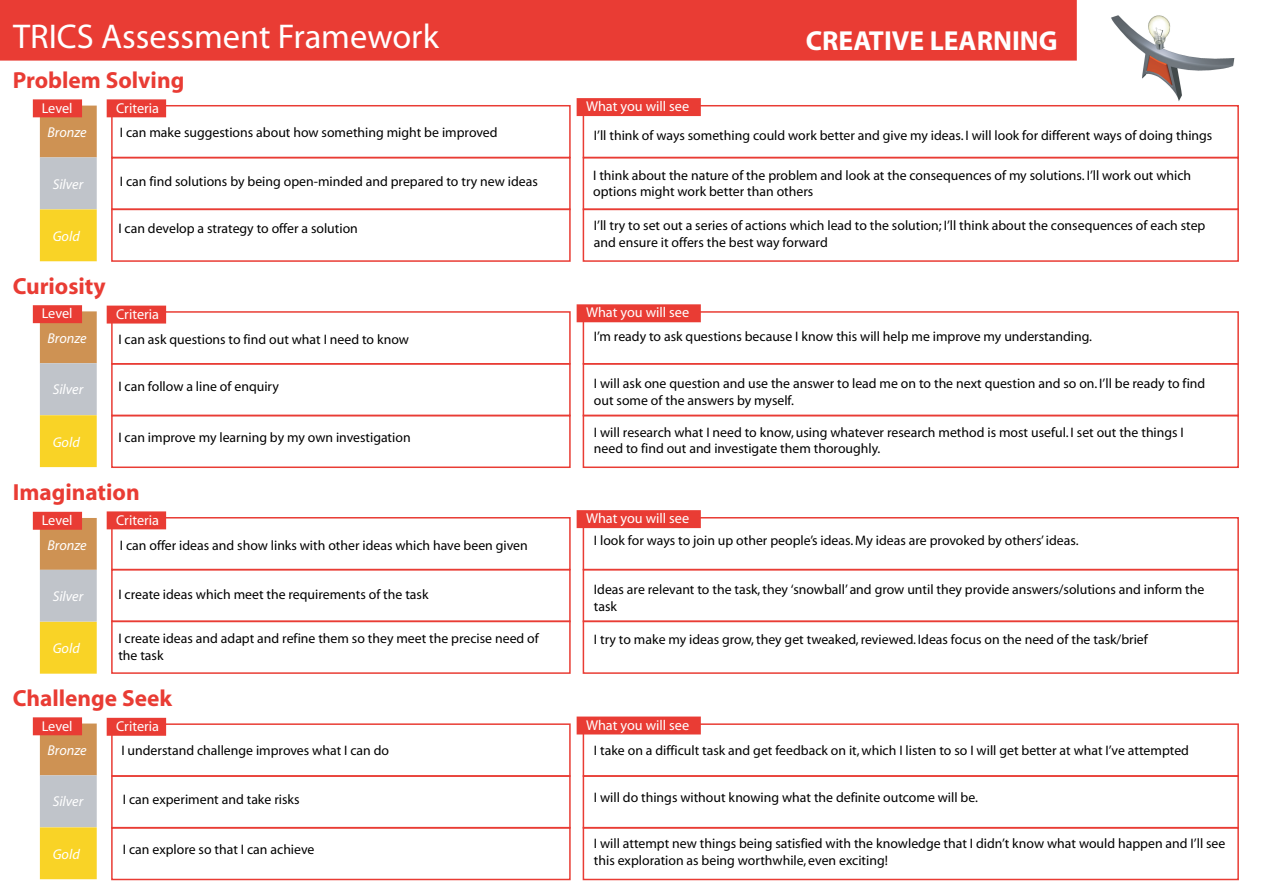
<style>
.page{position:relative;width:1263px;height:893px;background:#fff}
.page>*{position:absolute;margin:0;border:0;box-sizing:border-box;transform-origin:0 0}
.t1{font:34.5px "Myriad";color:#fff}
.t2{font:700 27.6px "Myriad";color:#fff}
.t3{font:700 23.4px "Myriad";color:#e93c34}
.t4{font:14.25px "Myriad";color:#fff}
.t5{font:italic 14.25px "Myriad";color:#fff}
.t6{font:13.8px/16.5px "Myriad";color:#000}
</style>
<div class="page">
<img style="left:1111px;top:15px;width:124px;height:86px">
<div style="left:583px;top:105px;width:656px;height:53px;border:2px solid #e93c34"></div>
<div style="left:583px;top:157px;width:656px;height:53px;border:2px solid #e93c34"></div>
<div style="left:583px;top:208px;width:656px;height:54px;border:2px solid #e93c34"></div>
<div style="left:111px;top:105px;width:460px;height:53px;border:2px solid #e93c34"></div>
<div style="left:111px;top:157px;width:460px;height:53px;border:2px solid #e93c34"></div>
<div style="left:111px;top:208px;width:460px;height:54px;border:2px solid #e93c34"></div>
<div style="left:107px;top:99px;width:59px;height:18px;background:#e93c34"></div>
<div style="left:577px;top:98px;width:124px;height:18px;background:#e93c34"></div>
<div style="left:40px;top:106px;width:57px;height:51px;background:#ce9253"></div>
<div style="left:33px;top:99px;width:49px;height:18px;background:#e93c34"></div>
<div style="left:40px;top:157px;width:57px;height:52px;background:#c0c4ca"></div>
<div style="left:40px;top:209px;width:57px;height:52px;background:#f9d326"></div>
<div style="left:583px;top:311px;width:656px;height:54px;border:2px solid #e93c34"></div>
<div style="left:583px;top:363px;width:656px;height:53px;border:2px solid #e93c34"></div>
<div style="left:583px;top:415px;width:656px;height:53px;border:2px solid #e93c34"></div>
<div style="left:111px;top:311px;width:460px;height:54px;border:2px solid #e93c34"></div>
<div style="left:111px;top:363px;width:460px;height:53px;border:2px solid #e93c34"></div>
<div style="left:111px;top:415px;width:460px;height:53px;border:2px solid #e93c34"></div>
<div style="left:107px;top:306px;width:59px;height:18px;background:#e93c34"></div>
<div style="left:577px;top:304px;width:124px;height:18px;background:#e93c34"></div>
<div style="left:40px;top:311px;width:57px;height:52px;background:#ce9253"></div>
<div style="left:33px;top:305px;width:49px;height:18px;background:#e93c34"></div>
<div style="left:40px;top:363px;width:57px;height:52px;background:#c0c4ca"></div>
<div style="left:40px;top:415px;width:57px;height:52px;background:#f9d326"></div>
<div style="left:583px;top:517px;width:656px;height:53px;border:2px solid #e93c34"></div>
<div style="left:583px;top:569px;width:656px;height:53px;border:2px solid #e93c34"></div>
<div style="left:583px;top:620px;width:656px;height:54px;border:2px solid #e93c34"></div>
<div style="left:111px;top:517px;width:460px;height:53px;border:2px solid #e93c34"></div>
<div style="left:111px;top:569px;width:460px;height:53px;border:2px solid #e93c34"></div>
<div style="left:111px;top:620px;width:460px;height:54px;border:2px solid #e93c34"></div>
<div style="left:107px;top:511px;width:59px;height:18px;background:#e93c34"></div>
<div style="left:577px;top:510px;width:124px;height:18px;background:#e93c34"></div>
<div style="left:40px;top:518px;width:57px;height:52px;background:#ce9253"></div>
<div style="left:33px;top:512px;width:49px;height:18px;background:#e93c34"></div>
<div style="left:40px;top:570px;width:57px;height:52px;background:#c0c4ca"></div>
<div style="left:40px;top:622px;width:57px;height:52px;background:#f9d326"></div>
<div style="left:583px;top:723px;width:656px;height:54px;border:2px solid #e93c34"></div>
<div style="left:583px;top:775px;width:656px;height:54px;border:2px solid #e93c34"></div>
<div style="left:583px;top:827px;width:656px;height:53px;border:2px solid #e93c34"></div>
<div style="left:111px;top:723px;width:460px;height:54px;border:2px solid #e93c34"></div>
<div style="left:111px;top:775px;width:460px;height:54px;border:2px solid #e93c34"></div>
<div style="left:111px;top:827px;width:460px;height:53px;border:2px solid #e93c34"></div>
<div style="left:107px;top:718px;width:59px;height:18px;background:#e93c34"></div>
<div style="left:577px;top:716px;width:124px;height:18px;background:#e93c34"></div>
<div style="left:40px;top:723px;width:57px;height:52px;background:#ce9253"></div>
<div style="left:33px;top:717px;width:49px;height:18px;background:#e93c34"></div>
<div style="left:40px;top:775px;width:57px;height:52px;background:#c0c4ca"></div>
<div style="left:40px;top:827px;width:57px;height:52px;background:#f9d326"></div>
<div style="left:0;top:0;width:1077px;height:61px;background:#e93c34"></div>
<p class="t1" style="left:13px;top:20px;width:427px">TRICS Assessment Framework</p>
<p class="t2" style="left:806px;top:27px;width:253px">CREATIVE LEARNING</p>
<p class="t3" style="left:13px;top:68px;width:173px">Problem Solving</p>
<p class="t4" style="left:116px;top:101px;width:45px">Criteria</p>
<p class="t4" style="left:586px;top:99px;width:105px">What you will see</p>
<p class="t5" style="left:47px;top:125px;width:41px">Bronze</p>
<p class="t4" style="left:42px;top:101px;width:32px">Level</p>
<p class="t6" style="left:120px;top:125px;width:379px">I can make suggestions about how something might be improved</p>
<p class="t6" style="left:594px;top:128px;width:620px">I’ll think of ways something could work better and give my ideas. I will look for different ways of doing things</p>
<p class="t6" style="left:120px;top:174px;width:420px">I can find solutions by being open-minded and prepared to try new ideas</p>
<p class="t6" style="left:593px;top:167px;width:599px">I think about the nature of the problem and look at the consequences of my solutions. I’ll work out which options might work better than others</p>
<p class="t6" style="left:118px;top:221px;width:241px">I can develop a strategy to offer a solution</p>
<p class="t6" style="left:594px;top:218px;width:613px">I’ll try to set out a series of actions which lead to the solution; I’ll think about the consequences of each step and ensure it offers the best way forward</p>
<p class="t5" style="left:53px;top:177px;width:32px">Silver</p>
<p class="t5" style="left:53px;top:229px;width:29px">Gold</p>
<p class="t3" style="left:13px;top:274px;width:95px">Curiosity</p>
<p class="t4" style="left:42px;top:307px;width:32px">Level</p>
<p class="t4" style="left:116px;top:307px;width:45px">Criteria</p>
<p class="t4" style="left:586px;top:306px;width:105px">What you will see</p>
<p class="t6" style="left:118px;top:331px;width:292px">I can ask questions to find out what I need to know</p>
<p class="t6" style="left:594px;top:329px;width:500px">I’m ready to ask questions because I know this will help me improve my understanding.</p>
<p class="t6" style="left:118px;top:379px;width:162px">I can follow a line of enquiry</p>
<p class="t6" style="left:594px;top:376px;width:613px">I will ask one question and use the answer to lead me on to the next question and so on. I’ll be ready to find out some of the answers by myself.</p>
<p class="t6" style="left:118px;top:429px;width:294px">I can improve my learning by my own investigation</p>
<p class="t6" style="left:594px;top:424px;width:591px">I will research what I need to know, using whatever research method is most useful. I set out the things I need to find out and investigate them thoroughly.</p>
<p class="t5" style="left:48px;top:331px;width:41px">Bronze</p>
<p class="t5" style="left:53px;top:382px;width:32px">Silver</p>
<p class="t5" style="left:53px;top:435px;width:29px">Gold</p>
<p class="t3" style="left:13px;top:480px;width:128px">Imagination</p>
<p class="t4" style="left:116px;top:513px;width:45px">Criteria</p>
<p class="t4" style="left:586px;top:511px;width:105px">What you will see</p>
<p class="t4" style="left:42px;top:513px;width:32px">Level</p>
<p class="t6" style="left:594px;top:533px;width:486px">I look for ways to join up other people’s ideas. My ideas are provoked by others’ ideas.</p>
<p class="t6" style="left:120px;top:537px;width:409px">I can offer ideas and show links with other ideas which have been given</p>
<p class="t6" style="left:118px;top:587px;width:312px">I create ideas which meet the requirements of the task</p>
<p class="t6" style="left:594px;top:582px;width:612px">Ideas are relevant to the task, they ‘snowball’ and grow until they provide answers/solutions and inform the task</p>
<p class="t6" style="left:118px;top:631px;width:422px">I create ideas and adapt and refine them so they meet the precise need of the task</p>
<p class="t6" style="left:594px;top:632px;width:555px">I try to make my ideas grow, they get tweaked, reviewed. Ideas focus on the need of the task/brief</p>
<p class="t5" style="left:48px;top:538px;width:41px">Bronze</p>
<p class="t5" style="left:53px;top:589px;width:32px">Silver</p>
<p class="t5" style="left:53px;top:641px;width:29px">Gold</p>
<p class="t3" style="left:13px;top:686px;width:161px">Challenge Seek</p>
<p class="t4" style="left:116px;top:719px;width:45px">Criteria</p>
<p class="t4" style="left:586px;top:718px;width:105px">What you will see</p>
<p class="t4" style="left:42px;top:719px;width:32px">Level</p>
<p class="t5" style="left:48px;top:743px;width:41px">Bronze</p>
<p class="t5" style="left:53px;top:795px;width:32px">Silver</p>
<p class="t5" style="left:53px;top:847px;width:29px">Gold</p>
<p class="t6" style="left:121px;top:742px;width:269px">I understand challenge improves what I can do</p>
<p class="t6" style="left:594px;top:742px;width:596px">I take on a difficult task and get feedback on it, which I listen to so I will get better at what I’ve attempted</p>
<p class="t6" style="left:123px;top:791px;width:178px">I can experiment and take risks</p>
<p class="t6" style="left:594px;top:790px;width:386px">I will do things without knowing what the definite outcome will be.</p>
<p class="t6" style="left:123px;top:842px;width:193px">I can explore so that I can achieve</p>
<p class="t6" style="left:594px;top:836px;width:633px">I will attempt new things being satisfied with the knowledge that I didn’t know what would happen and I’ll see this exploration as being worthwhile, even exciting!</p>
</div>
